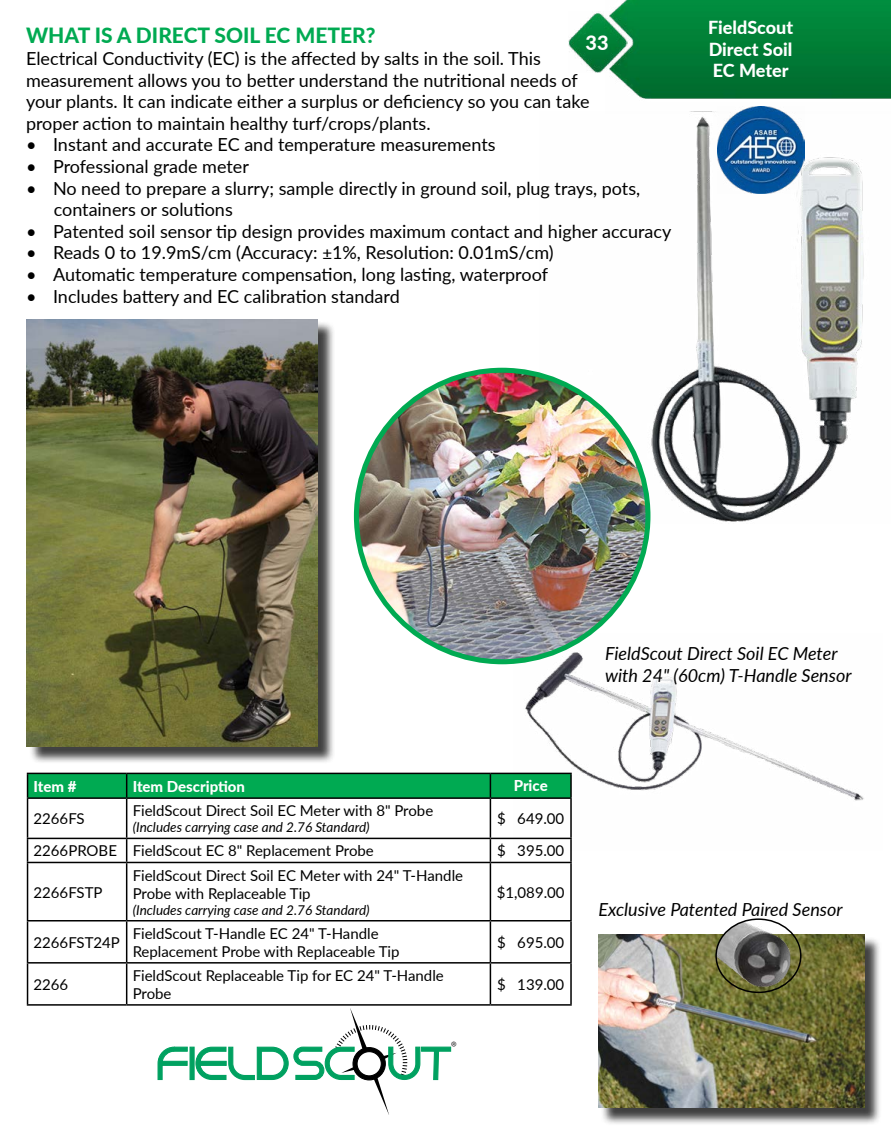
<style>
.page{position:relative;width:891px;height:1134px;background:#fff}
.page>*{position:absolute;margin:0;border:0;box-sizing:border-box;transform-origin:0 0}
.t1{font:800 21px "Lato";color:#00aa52}
.t2{font:800 19.8px "Lato";color:#fff}
.t3{font:18px/21.6px "Lato";color:#000}
.t4{font:italic 18px/21.6px "Lato";color:#000}
.t5{font:800 18px/21.6px "Lato";color:#fff;text-align:justify}
.t6{font:15px/18px "Lato";color:#000}
.t7{font:800 15px "Lato";color:#fff}
.t8{font:italic 13.5px "Lato";color:#000}
.t9{font:10.8px "Myriad";color:#000}
</style>
<div class="page">
<img style="left:613px;top:0;width:278px;height:99px">
<img style="left:568px;top:11px;width:60px;height:62px">
<svg style="left:27px;top:773px;width:486px;height:24px;background:#00a04d"></svg>
<hr style="left:27px;top:797px;width:100px;height:2px;background:#000">
<hr style="left:27px;top:799px;width:1px;height:39px;background:#000">
<hr style="left:127px;top:797px;width:363px;height:2px;background:#000">
<hr style="left:126px;top:799px;width:1px;height:39px;background:#000">
<hr style="left:490px;top:797px;width:82px;height:2px;background:#000">
<hr style="left:490px;top:799px;width:1px;height:39px;background:#000">
<hr style="left:27px;top:838px;width:100px;height:1px;background:#000">
<svg style="left:27px;top:839px;width:1px;height:23px"></svg>
<hr style="left:127px;top:838px;width:363px;height:1px;background:#000">
<svg style="left:126px;top:839px;width:1px;height:23px"></svg>
<hr style="left:490px;top:838px;width:82px;height:1px;background:#000">
<svg style="left:490px;top:839px;width:1px;height:23px"></svg>
<hr style="left:570px;top:839px;width:2px;height:23px;background:#000">
<hr style="left:27px;top:862px;width:100px;height:1px;background:#000">
<hr style="left:27px;top:863px;width:1px;height:57px;background:#000">
<hr style="left:127px;top:862px;width:363px;height:1px;background:#000">
<hr style="left:126px;top:863px;width:1px;height:57px;background:#000">
<hr style="left:490px;top:862px;width:82px;height:1px;background:#000">
<hr style="left:490px;top:863px;width:1px;height:57px;background:#000">
<hr style="left:570px;top:863px;width:2px;height:57px;background:#000">
<hr style="left:27px;top:920px;width:100px;height:2px;background:#000">
<hr style="left:27px;top:922px;width:1px;height:40px;background:#000">
<hr style="left:127px;top:920px;width:363px;height:2px;background:#000">
<hr style="left:126px;top:922px;width:1px;height:40px;background:#000">
<hr style="left:490px;top:920px;width:82px;height:2px;background:#000">
<hr style="left:490px;top:922px;width:1px;height:40px;background:#000">
<hr style="left:570px;top:922px;width:2px;height:40px;background:#000">
<hr style="left:27px;top:962px;width:100px;height:2px;background:#000">
<hr style="left:27px;top:964px;width:1px;height:40px;background:#000">
<hr style="left:127px;top:962px;width:363px;height:2px;background:#000">
<hr style="left:126px;top:964px;width:1px;height:40px;background:#000">
<hr style="left:490px;top:962px;width:82px;height:2px;background:#000">
<hr style="left:490px;top:964px;width:1px;height:40px;background:#000">
<hr style="left:570px;top:964px;width:2px;height:40px;background:#000">
<hr style="left:27px;top:1004px;width:100px;height:2px;background:#000">
<hr style="left:127px;top:1004px;width:363px;height:2px;background:#000">
<hr style="left:490px;top:1004px;width:82px;height:2px;background:#000">
<img style="left:539px;top:111px;width:325px;height:412px">
<div style="left:29px;top:321px;width:306px;height:443px;background:#000;opacity:.75"></div>
<img style="left:27px;top:319px;width:291px;height:428px">
<img style="left:356px;top:370px;width:292px;height:291px;border-radius:143px">
<div style="left:601px;top:937px;width:281px;height:189px;background:#000;opacity:.75"></div>
<img style="left:598px;top:934px;width:266px;height:173px">
<img style="left:716px;top:921px;width:83px;height:71px">
<div style="left:715px;top:918px;width:87px;height:75px;border:2px solid #000;border-radius:50%"></div>
<img style="left:513px;top:634px;width:351px;height:216px">
<img style="left:718px;top:106px;width:87px;height:87px">
<svg style="left:158px;top:1046px;width:30px;height:35px"></svg>
<svg style="left:190px;top:1047px;width:5px;height:33px"></svg>
<svg style="left:195px;top:1009px;width:257px;height:106px"></svg>
<p class="t1" style="left:26px;top:20px;width:351px">WHAT IS A DIRECT SOIL EC METER?</p>
<p class="t3" style="left:26px;top:47px;width:565px">Electrical Conductivity (EC) is the affected by salts in the soil. This measurement allows you to better understand the nutritional needs of your plants. It can indicate either a surplus or deficiency so you can take proper action to maintain healthy turf/crops/plants.</p>
<p class="t3" style="left:26px;top:133px;width:471px">• Instant and accurate EC and temperature measurements</p>
<p class="t3" style="left:26px;top:155px;width:224px">• Professional grade meter</p>
<p class="t3" style="left:54px;top:177px;width:588px;text-indent:-28px">• No need to prepare a slurry; sample directly in ground soil, plug trays, pots, containers or solutions</p>
<p class="t3" style="left:26px;top:220px;width:647px">• Patented soil sensor tip design provides maximum contact and higher accuracy</p>
<p class="t3" style="left:26px;top:241px;width:529px">• Reads 0 to 19.9mS/cm (Accuracy: ±1%, Resolution: 0.01mS/cm)</p>
<p class="t3" style="left:26px;top:263px;width:523px">• Automatic temperature compensation, long lasting, waterproof</p>
<p class="t3" style="left:26px;top:285px;width:375px">• Includes battery and EC calibration standard</p>
<p class="t2" style="left:586px;top:28px;width:24px">33</p>
<p class="t5" style="left:708px;top:16px;width:87px">FieldScout Direct Soil EC Meter</p>
<p class="t4" style="left:605px;top:642px;width:248px">FieldScout Direct Soil EC Meter with 24" (60cm) T-Handle Sensor</p>
<p class="t7" style="left:34px;top:775px;width:44px">Item #</p>
<p class="t7" style="left:133px;top:775px;width:114px">Item Description</p>
<p class="t7" style="left:514px;top:775px;width:36px">Price</p>
<p class="t6" style="left:34px;top:809px;width:53px">2266FS</p>
<p class="t6" style="left:133px;top:801px;width:302px">FieldScout Direct Soil EC Meter with 8" Probe</p>
<p class="t8" style="left:133px;top:818px;width:239px">(Includes carrying case and 2.76 Standard)</p>
<p class="t6" style="left:497px;top:809px;width:69px">$ 649.00</p>
<p class="t6" style="left:34px;top:841px;width:342px">2266PROBE FieldScout EC 8" Replacement Probe</p>
<p class="t6" style="left:497px;top:841px;width:69px">$ 395.00</p>
<p class="t6" style="left:34px;top:883px;width:71px">2266FSTP</p>
<p class="t6" style="left:133px;top:865px;width:332px">FieldScout Direct Soil EC Meter with 24" T-Handle<br>Probe with Replaceable Tip</p>
<p class="t8" style="left:133px;top:900px;width:239px">(Includes carrying case and 2.76 Standard)</p>
<p class="t6" style="left:497px;top:883px;width:69px">$1,089.00</p>
<p class="t6" style="left:34px;top:933px;width:88px">2266FST24P</p>
<p class="t6" style="left:133px;top:924px;width:268px">FieldScout T-Handle EC 24" T-Handle<br>Replacement Probe with Replaceable Tip</p>
<p class="t6" style="left:497px;top:933px;width:69px">$ 695.00</p>
<p class="t6" style="left:34px;top:975px;width:36px">2266</p>
<p class="t6" style="left:133px;top:966px;width:313px">FieldScout Replaceable Tip for EC 24" T-Handle<br>Probe</p>
<p class="t6" style="left:497px;top:975px;width:69px">$ 139.00</p>
<p class="t9" style="left:451px;top:1040px;width:7px">®</p>
<p class="t4" style="left:598px;top:898px;width:246px">Exclusive Patented Paired Sensor</p>
</div>
